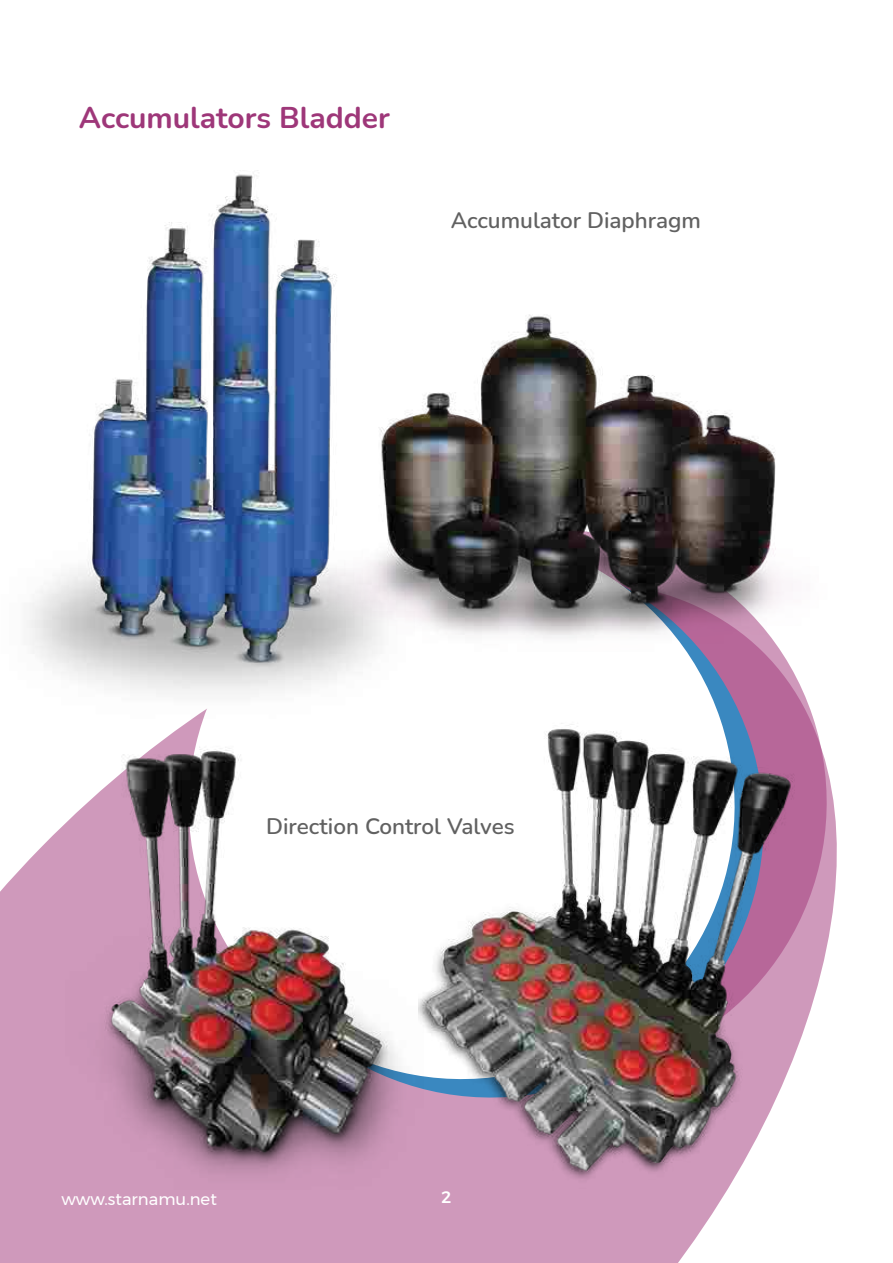
<style>
.page{position:relative;width:893px;height:1263px;background:#fff}
.page>*{position:absolute;margin:0;border:0;box-sizing:border-box;transform-origin:0 0}
.t1{font:700 30px "Nunito";color:#9e3779}
.t2{font:600 22.5px "Nunito";color:#616161}
.t3{font:16.5px "Montserrat";color:#fff}
.t4{font:500 16.5px "Montserrat";color:#fff}
</style>
<div class="page">
<svg style="left:0;top:769px;width:837px;height:494px;fill:#cf99bb"></svg>
<svg style="left:797px;top:679px;width:30px;height:396px"></svg>
<img style="left:27px;top:170px;width:310px;height:542px">
<img style="left:223px;top:271px;width:572px;height:404px">
<img style="left:66px;top:712px;width:358px;height:477px">
<img style="left:419px;top:687px;width:375px;height:501px">
<h1 class="t1" style="left:79px;top:96px;width:312px">Accumulators Bladder</h1>
<p class="t2" style="left:451px;top:204px;width:252px">Accumulator Diaphragm</p>
<p class="t2" style="left:266px;top:810px;width:250px">Direction Control Valves</p>
<p class="t3" style="left:61px;top:1187px;width:157px">www.starnamu.net</p>
<p class="t4" style="left:442px;top:1184px;width:11px">2</p>
</div>
